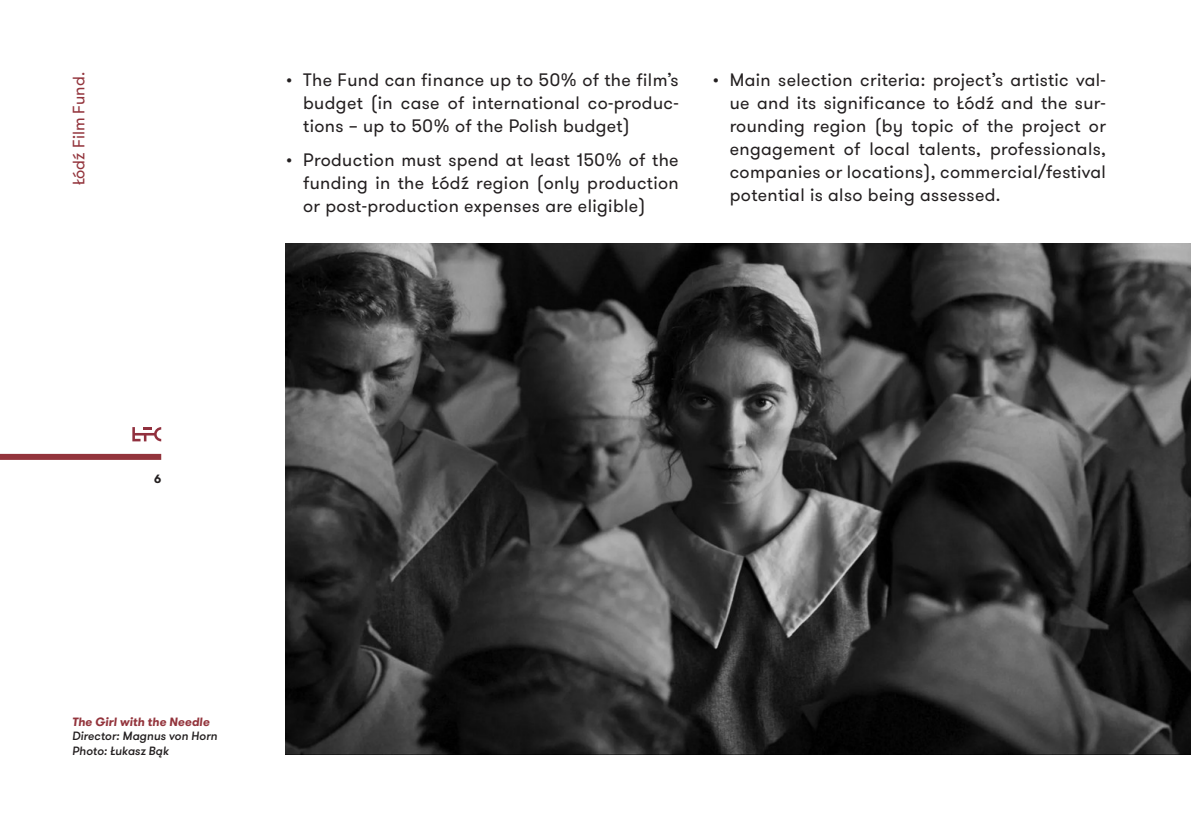
<style>
.page{position:relative;width:1191px;height:840px;background:#fff}
.page>*{position:absolute;margin:0;border:0;box-sizing:border-box;transform-origin:0 0}
.t1{font:18px/23px "GT Walsheim Pro";letter-spacing:.02em;color:#231f20;text-align:justify}
.t2{font:16.6px "GT Walsheim Pro";color:#93343c}
.t3{font:italic 500 12px "GT Walsheim Pro";color:#231f20}
.t4{font:italic 700 12px "GT Walsheim Pro";color:#93343c}
.t5{font:700 12px "GT Walsheim Pro";color:#231f20}
</style>
<div class="page">
<img style="left:286px;top:243px;width:905px;height:511px">
<div style="left:0;top:453px;width:161px;height:6px;background:#93343c"></div>
<svg style="left:132px;top:427px;width:29px;height:14px"></svg>
<p class="t1" style="left:303px;top:68px;width:377px;text-indent:-17px">• The Fund can finance up to 50% of the film’s budget (in case of international co-produc&shy;tions – up to 50% of the Polish budget)</p>
<p class="t1" style="left:303px;top:149px;width:377px;text-indent:-17px">• Production must spend at least 150% of the funding in the Łódź region (only production or post-production expenses are eligible)</p>
<p class="t2" style="left:68px;top:185px;width:115px;rotate:-90deg">Łódź Film Fund.</p>
<p class="t1" style="left:730px;top:68px;width:378px;text-indent:-17px">• Main selection criteria: project’s artistic val&shy;ue and its significance to Łódź and the sur&shy;rounding region (by topic of the project or engagement of local talents, professionals, companies or locations), commercial/festival potential is also being assessed.</p>
<p class="t5" style="left:154px;top:470px;width:9px">6</p>
<p class="t4" style="left:72px;top:713px;width:139px">The Girl with the Needle</p>
<p class="t3" style="left:72px;top:728px;width:147px">Director: Magnus von Horn</p>
<p class="t3" style="left:72px;top:742px;width:98px">Photo: Łukasz Bąk</p>
</div>
